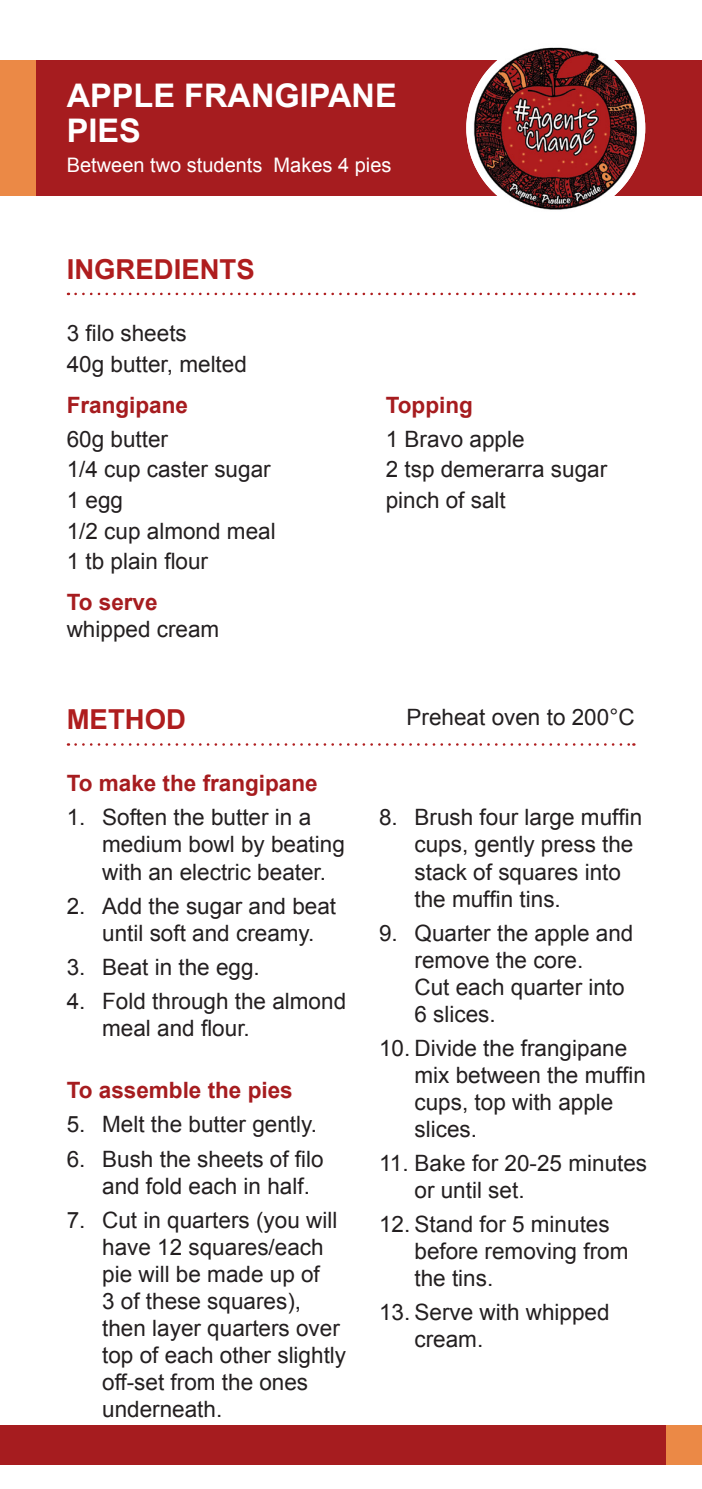
<style>
.page{position:relative;width:702px;height:1489px;background:#fff}
.page>*{position:absolute;margin:0;border:0;box-sizing:border-box;transform-origin:0 0}
.t1{font:700 32.5px/35px "Arial";color:#fff}
.t2{font:700 27.5px "Arial";color:#af1d1e}
.t3{font:22.5px/27px "Arial";color:#231f20}
.t4{font:700 22.5px "Arial";color:#a61c1f}
.t5{font:20px "Arial";color:#fff}
.s1{font-weight:700;color:#a61c1f}
</style>
<div class="page">
<svg style="left:75px;top:293px;width:559px;height:2px"></svg>
<div style="left:0;top:60px;width:702px;height:136px;background:#a61c1f"></div>
<div style="left:0;top:60px;width:35px;height:136px;background:#eb8946"></div>
<img style="left:466px;top:47px;width:179px;height:163px">
<svg style="left:75px;top:743px;width:559px;height:2px"></svg>
<div style="left:0;top:1425px;width:702px;height:40px;background:#a61c1f"></div>
<div style="left:666px;top:1425px;width:36px;height:40px;background:#eb8946"></div>
<p class="t1" style="left:67px;top:80px;width:331px">APPLE FRANGIPANE<br>PIES</p>
<p class="t5" style="left:67px;top:152px;width:326px">Between two students Makes 4 pies</p>
<p class="t2" style="left:67px;top:251px;width:189px">INGREDIENTS</p>
<p class="t3" style="left:67px;top:320px;width:122px">3 filo sheets</p>
<p class="t3" style="left:67px;top:350px;width:182px">40g butter, melted</p>
<p class="t4" style="left:67px;top:390px;width:123px">Frangipane</p>
<p class="t3" style="left:67px;top:425px;width:103px">60g butter</p>
<p class="t3" style="left:67px;top:456px;width:205px">1/4 cup caster sugar</p>
<p class="t3" style="left:67px;top:487px;width:58px">1 egg</p>
<p class="t3" style="left:67px;top:517px;width:210px">1/2 cup almond meal</p>
<p class="t3" style="left:67px;top:548px;width:143px">1 tb plain flour</p>
<p class="t3" style="left:67px;top:589px;width:154px"><span class="s1">To serve </span>whipped cream</p>
<p class="t2" style="left:67px;top:701px;width:121px">METHOD</p>
<p class="t4" style="left:67px;top:768px;width:252px">To make the frangipane</p>
<p class="t3" style="left:102px;top:804px;width:244px;text-indent:-35px">1. Soften the butter in a medium bowl by beating with an electric beater.</p>
<p class="t3" style="left:102px;top:892px;width:235px;text-indent:-35px">2. Add the sugar and beat until soft and creamy.</p>
<p class="t3" style="left:67px;top:953px;width:195px">3. Beat in the egg.</p>
<p class="t3" style="left:102px;top:987px;width:245px;text-indent:-35px">4. Fold through the almond meal and flour.</p>
<p class="t4" style="left:67px;top:1075px;width:227px">To assemble the pies</p>
<p class="t3" style="left:67px;top:1111px;width:252px">5. Melt the butter gently.</p>
<p class="t3" style="left:102px;top:1145px;width:223px;text-indent:-35px">6. Bush the sheets of filo and fold each in half.</p>
<p class="t3" style="left:102px;top:1206px;width:245px;text-indent:-35px">7. Cut in quarters (you will have 12 squares/each pie will be made up of<br>3 of these squares), then layer quarters over top of each other slightly off-set from the ones underneath.</p>
<p class="t4" style="left:386px;top:390px;width:89px">Topping</p>
<p class="t3" style="left:386px;top:425px;width:140px">1 Bravo apple</p>
<p class="t3" style="left:386px;top:456px;width:223px">2 tsp demerarra sugar</p>
<p class="t3" style="left:386px;top:487px;width:122px">pinch of salt</p>
<p class="t3" style="left:406px;top:704px;width:229px">Preheat oven to 200°C</p>
<p class="t3" style="left:414px;top:804px;width:229px;text-indent:-35px">8. Brush four large muffin cups, gently press the stack of squares into the muffin tins.</p>
<p class="t3" style="left:414px;top:919px;width:220px;text-indent:-35px">9. Quarter the apple and remove the core.<br>Cut each quarter into<br>6 slices.</p>
<p class="t3" style="left:414px;top:1034px;width:233px;text-indent:-35px">10. Divide the frangipane mix between the muffin cups, top with apple slices.</p>
<p class="t3" style="left:414px;top:1149px;width:234px;text-indent:-35px">11. Bake for 20-25 minutes or until set.</p>
<p class="t3" style="left:414px;top:1210px;width:215px;text-indent:-35px">12. Stand for 5 minutes before removing from the tins.</p>
<p class="t3" style="left:414px;top:1298px;width:197px;text-indent:-35px">13. Serve with whipped cream.</p>
</div>
